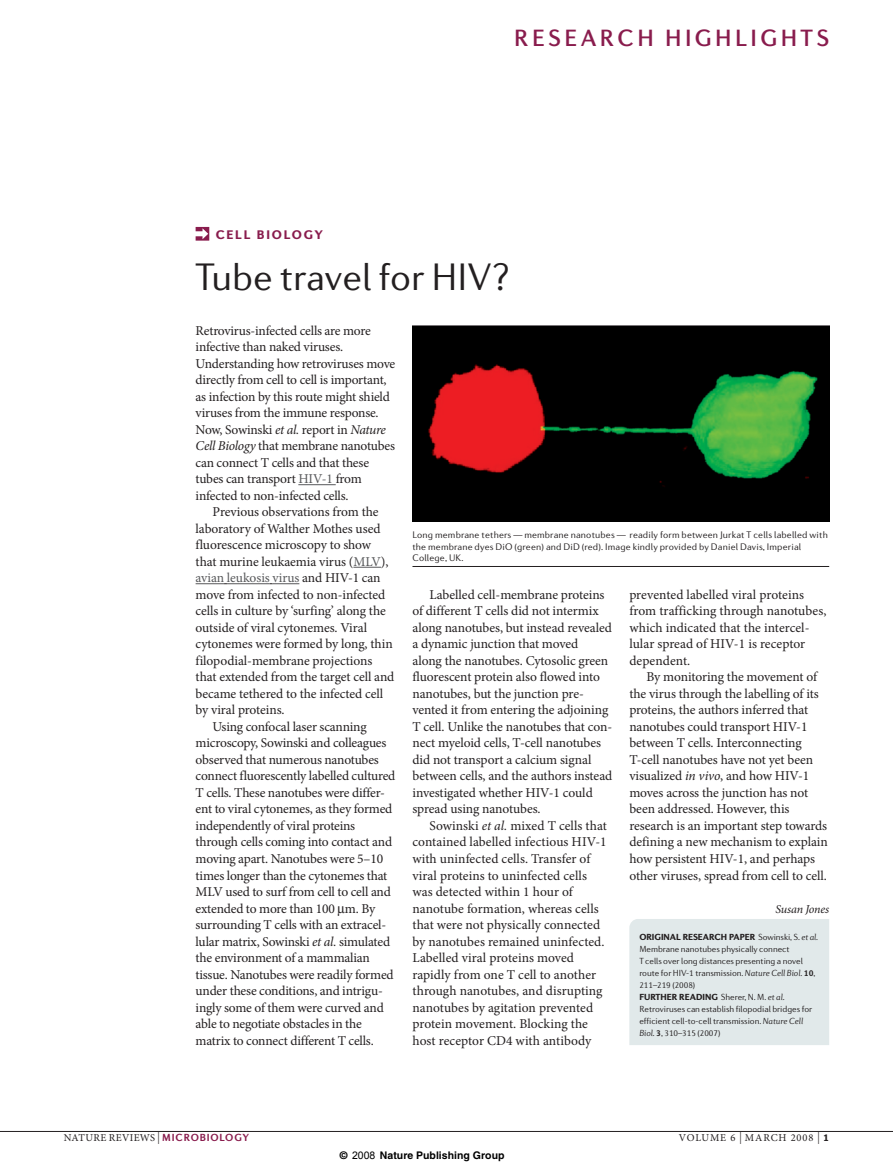
<style>
.page{position:relative;width:893px;height:1174px;background:#fff}
.page>*{position:absolute;margin:0;border:0;box-sizing:border-box;transform-origin:0 0}
.t1{font:300 39px "Diverda Sans LT Std";color:#231f20}
.t2{font:500 24px "Diverda Sans LT Std";letter-spacing:.14em;color:#891c4d}
.t3{font:13.5px/16.5px "Minion Pro";letter-spacing:-.01em;color:#231f20}
.t4{font:13.5px "Minion Pro";letter-spacing:-.005em;color:#57585a}
.t5{font:900 12.75px "Diverda Sans LT Std";letter-spacing:.14em;color:#891c4d}
.t6{font:italic 12px "Minion Pro";letter-spacing:-.015em;color:#231f20}
.t7{font:700 10.5px "Helvetica";color:#000}
.t8{font:10.5px "Minion Pro";letter-spacing:.085em;color:#231f20}
.t9{font:700 10.5px "Diverda Sans LT Std";letter-spacing:.075em;color:#891c4d}
.t10{font:300 9.75px/11.2px "Diverda Sans LT Std";letter-spacing:.015em;color:#231f20}
.t11{font:300 9px/12px "Diverda Sans LT Std";letter-spacing:-.005em;color:#231f20}
.s1{font-style:italic}
.s2{color:#57585a}
.s3{color:#231f20}
.s4{font-weight:900}
.s5{font-weight:700}
.s6{font-family:"Minion Pro";font-weight:400;color:#231f20}
.s7{font-family:"Minion Pro";font-weight:400;font-size:12px;color:#231f20}
.s8{font-size:12px}
.s9{font-family:"Arial";font-weight:400}
</style>
<div class="page">
<img style="left:412px;top:326px;width:417px;height:196px">
<hr style="left:0;top:1131px;width:893px;height:1px;background:#231f20">
<hr style="left:298px;top:484px;width:38px;height:1px;background:#57585a">
<svg style="left:353px;top:567px;width:28px;height:1px"></svg>
<svg style="left:196px;top:583px;width:31px;height:1px"></svg>
<hr style="left:227px;top:583px;width:43px;height:1px;background:#57585a">
<svg style="left:270px;top:583px;width:29px;height:1px"></svg>
<div style="left:629px;top:919px;width:200px;height:126px;background:#e1e9ea"></div>
<svg style="left:196px;top:227px;width:13px;height:14px"></svg>
<hr style="left:412px;top:566px;width:417px;height:1px;background:#231f20">
<h2 class="t2" style="left:514px;top:24px;width:316px">RESEARCH HIGHLIGHTS</h2>
<p class="t5" style="left:216px;top:227px;width:109px">CELL BIOLOGY</p>
<h1 class="t1" style="left:196px;top:253px;width:316px">Tube travel for HIV?</h1>
<p class="t3" style="left:196px;top:322px;width:201px">Retrovirus-infected cells are more infective than naked viruses.<br>Understanding how retroviruses move directly from cell to cell is important, as infection by this route might shield viruses from the immune response.<br>Now, Sowinski <span class="s1">et al.</span> report in <span class="s1">Nature Cell Biology</span> that membrane nanotubes can connect T cells and that these tubes can transport <span class="s2">HIV-1</span> from infected to non-infected cells.</p>
<p class="t3" style="left:213px;top:504px;width:168px">Previous observations from the</p>
<p class="t3" style="left:196px;top:520px;width:186px">laboratory of Walther Mothes used</p>
<p class="t3" style="left:196px;top:537px;width:177px">fluorescence microscopy to show</p>
<p class="t3" style="left:196px;top:553px;width:195px">that murine leukaemia virus (<span class="s2">MLV</span>),</p>
<p class="t4" style="left:196px;top:569px;width:186px">avian leukosis virus <span class="s3">and HIV-1 can</span></p>
<p class="t3" style="left:196px;top:586px;width:191px">move from infected to non-infected</p>
<p class="t3" style="left:196px;top:603px;width:192px">cells in culture by ‘surfing’ along the</p>
<p class="t3" style="left:196px;top:619px;width:173px">outside of viral cytonemes. Viral</p>
<p class="t3" style="left:196px;top:636px;width:199px">cytonemes were formed by long, thin</p>
<p class="t3" style="left:196px;top:652px;width:178px">filopodial-membrane projections</p>
<p class="t3" style="left:196px;top:669px;width:200px">that extended from the target cell and</p>
<p class="t3" style="left:196px;top:685px;width:189px">became tethered to the infected cell</p>
<p class="t3" style="left:196px;top:702px;width:91px">by viral proteins.</p>
<p class="t3" style="left:213px;top:718px;width:156px">Using confocal laser scanning</p>
<p class="t3" style="left:196px;top:735px;width:192px">microscopy, Sowinski and colleagues</p>
<p class="t3" style="left:196px;top:751px;width:185px">observed that numerous nanotubes</p>
<p class="t3" style="left:196px;top:768px;width:201px">connect fluorescently labelled cultured</p>
<p class="t3" style="left:196px;top:784px;width:191px">T cells. These nanotubes were differ-</p>
<p class="t3" style="left:196px;top:801px;width:198px">ent to viral cytonemes, as they formed</p>
<p class="t3" style="left:196px;top:817px;width:161px">independently of viral proteins</p>
<p class="t3" style="left:196px;top:834px;width:198px">through cells coming into contact and</p>
<p class="t3" style="left:196px;top:850px;width:189px">moving apart. Nanotubes were 5–10</p>
<p class="t3" style="left:196px;top:867px;width:193px">times longer than the cytonemes that</p>
<p class="t3" style="left:196px;top:883px;width:197px">MLV used to surf from cell to cell and</p>
<p class="t3" style="left:196px;top:900px;width:181px">extended to more than 100 m. By</p>
<p class="t3" style="left:196px;top:916px;width:192px">surrounding T cells with an extracel-</p>
<p class="t3" style="left:196px;top:933px;width:196px">lular matrix, Sowinski <span class="s1">et al.</span> simulated</p>
<p class="t3" style="left:196px;top:949px;width:176px">the environment of a mammalian</p>
<p class="t3" style="left:196px;top:966px;width:200px">tissue. Nanotubes were readily formed</p>
<p class="t3" style="left:196px;top:982px;width:189px">under these conditions, and intrigu-</p>
<p class="t3" style="left:196px;top:999px;width:190px">ingly some of them were curved and</p>
<p class="t3" style="left:196px;top:1015px;width:168px">able to negotiate obstacles in the</p>
<p class="t3" style="left:196px;top:1032px;width:180px">matrix to connect different T cells.</p>
<p class="t10" style="left:412px;top:529px;width:417px">Long membrane tethers — membrane nanotubes — readily form between Jurkat T cells labelled with the membrane dyes DiO (green) and DiD (red). Image kindly provided by Daniel Davis, Imperial<br>College, UK.</p>
<p class="t3" style="left:412px;top:586px;width:201px;text-indent:17px">Labelled cell-membrane proteins of different T cells did not intermix along nanotubes, but instead revealed a dynamic junction that moved<br>along the nanotubes. Cytosolic green fluorescent protein also flowed into nanotubes, but the junction pre&shy;vented it from entering the adjoining T cell. Unlike the nanotubes that con&shy;nect myeloid cells, T-cell nanotubes did not transport a calcium signal between cells, and the authors instead investigated whether HIV-1 could spread using nanotubes.</p>
<p class="t3" style="left:412px;top:817px;width:196px;text-indent:17px">Sowinski <span class="s1">et al.</span> mixed T cells that contained labelled infectious HIV-1 with uninfected cells. Transfer of viral proteins to uninfected cells was detected within 1 hour of nanotube formation, whereas cells that were not physically connected by nanotubes remained uninfected.<br>Labelled viral proteins moved rapidly from one T cell to another through nanotubes, and disrupting nanotubes by agitation prevented protein movement. Blocking the host receptor CD4 with antibody</p>
<p class="t3" style="left:629px;top:586px;width:199px">prevented labelled viral proteins from trafficking through nanotubes, which indicated that the intercel&shy;lular spread of HIV-1 is receptor dependent.</p>
<p class="t3" style="left:629px;top:669px;width:200px;text-indent:17px">By monitoring the movement of the virus through the labelling of its proteins, the authors inferred that nanotubes could transport HIV-1 between T cells. Interconnecting T-cell nanotubes have not yet been visualized <span class="s1">in vivo</span>, and how HIV-1 moves across the junction has not been addressed. However, this research is an important step towards defining a new mechanism to explain how persistent HIV-1, and perhaps other viruses, spread from cell to cell.</p>
<p class="t6" style="left:775px;top:900px;width:55px">Susan Jones</p>
<p class="t11" style="left:639px;top:931px;width:180px"><span class="s4">ORIGINAL RESEARCH PAPER</span> Sowinski, S. <span class="s1">et al</span>.<br>Membrane nanotubes physically connect<br>T cells over long distances presenting a novel route for HIV-1 transmission. <span class="s1">Nature Cell Biol</span>. <span class="s5">10</span>, 211–219 (2008)<br><span class="s4">FURTHER READING</span> Sherer, N. M. <span class="s1">et al</span>.<br>Retroviruses can establish filopodial bridges for efficient cell-to-cell transmission. <span class="s1">Nature Cell Biol.</span> <span class="s5">3</span>, 310–315 (2007)</p>
<p class="t8" style="left:64px;top:1130px;width:23px">natur</p>
<p class="t9" style="left:101px;top:1130px;width:150px"><span class="s6">e reviews</span> <span class="s7">|</span> MICROBIOLOGY</p>
<p class="t8" style="left:679px;top:1130px;width:26px">volum</p>
<p class="t8" style="left:720px;top:1130px;width:52px">e 6 <span class="s8">|</span> march</p>
<p class="t8" style="left:791px;top:1130px;width:31px">2008 <span class="s8">|</span></p>
<p class="t7" style="left:340px;top:1148px;width:166px">© <span class="s9">2008</span> Nature Publishing Group</p>
</div>
